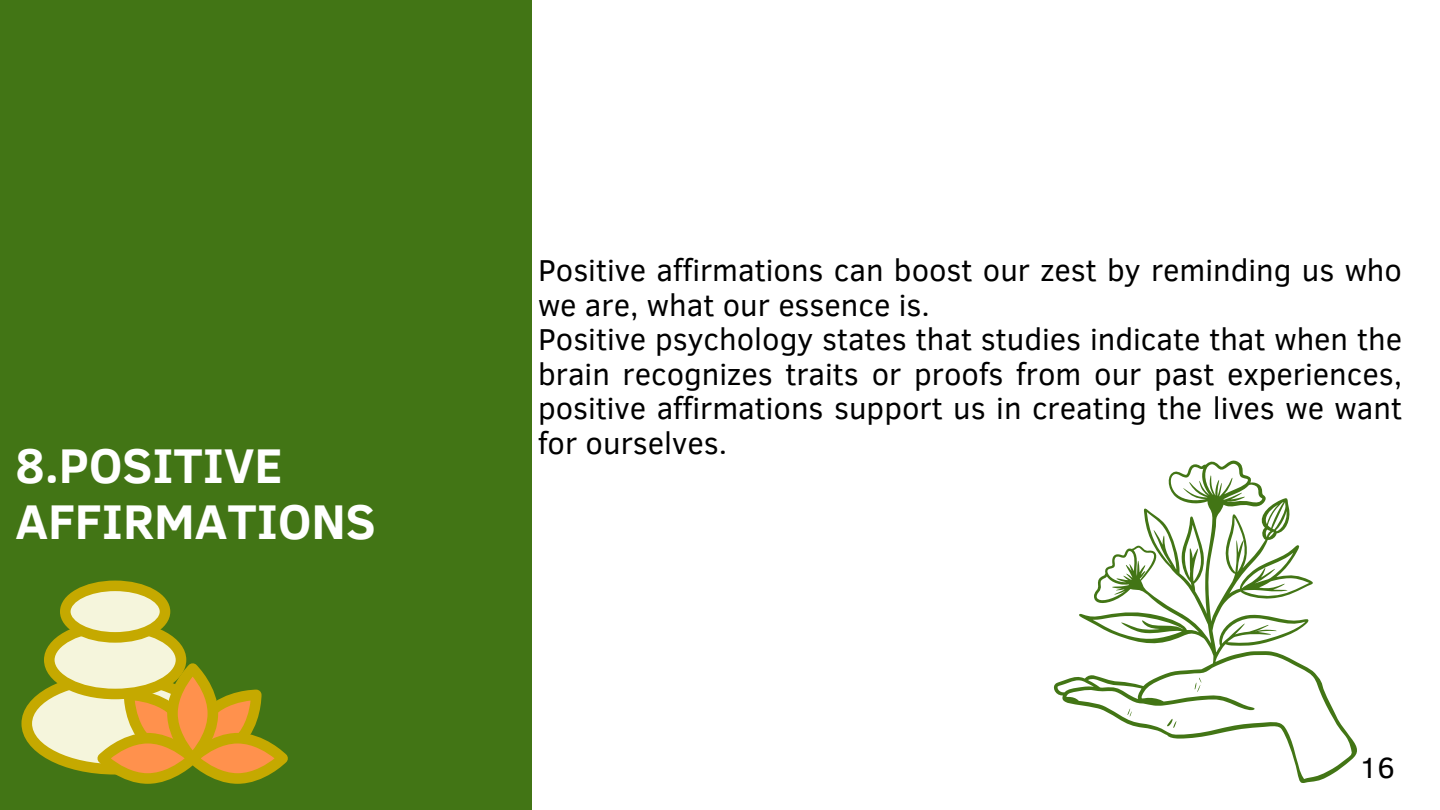
<style>
.page{position:relative;width:1440px;height:810px;background:#fff}
.page>*{position:absolute;margin:0;border:0;box-sizing:border-box;transform-origin:0 0}
.t1{font:700 50px/56.2px "Clear Sans";color:#fff}
.t2{font:31px/34.5px "Clear Sans";color:#000}
.t3{font:30px "Clear Sans";color:#000}
</style>
<div class="page">
<div style="left:0;top:0;width:531px;height:810px;background:#427515"></div>
<svg style="left:1053px;top:460px;width:304px;height:323px"></svg>
<svg style="left:21px;top:581px;width:267px;height:203px"></svg>
<p class="t1" style="left:15px;top:434px;width:362px">8.POSITIVE<br>AFFIRMATIONS</p>
<p class="t2" style="left:538px;top:251px;width:866px">Positive affirmations can boost our zest by reminding us who we are, what our essence is.</p>
<p class="t2" style="left:538px;top:320px;width:866px;text-align:justify">Positive psychology states that studies indicate that when the brain recognizes traits or proofs from our past experiences, positive affirmations support us in creating the lives we want for ourselves.</p>
<p class="t3" style="left:1359px;top:746px;width:37px">16</p>
</div>
